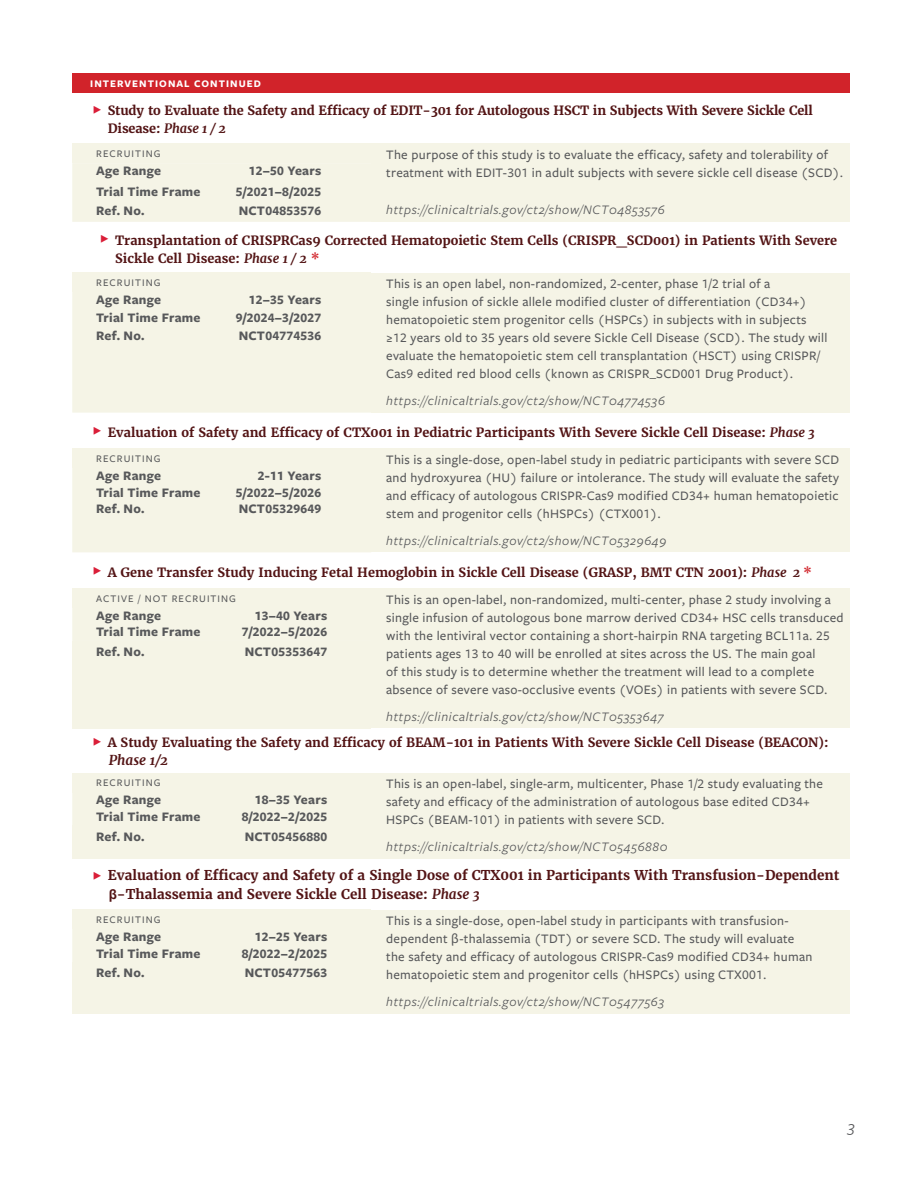
<style>
.page{position:relative;width:918px;height:1188px;background:#fff}
.page>*{position:absolute;margin:0;border:0;box-sizing:border-box;transform-origin:0 0}
.t1{font:italic 16.5px "Freight Sans Pro";color:#57585a}
.t2{font:500 13.5px/18px "Freight Sans Pro";letter-spacing:.02em;color:#57585a}
.t3{font:700 13.5px "Freight Sans Pro";letter-spacing:.02em;color:#57585a}
.t4{font:italic 13.5px "Freight Sans Pro";letter-spacing:.05em;color:#57585a}
.t5{font:700 13.5px/19.5px "Merriweather";color:#531415}
.t6{font:italic 700 13.5px "Merriweather";color:#531415}
.t7{font:700 12.75px/18px "Merriweather";color:#531415}
.t8{font:500 10.5px "Freight Sans Pro";letter-spacing:.1em;color:#57585a}
.t9{font:700 10.5px "Freight Sans Pro";letter-spacing:.1em;color:#fff}
.s1{font-family:"Freight Sans Pro";font-weight:500;font-size:13.5px;color:#da1e38}
.s2{font-style:italic}
.s3{color:#d1232a}
.s4{font-family:"Freight Sans Pro";font-weight:500;color:#da1e38}
.s5{font-family:"Arial"}
.s6{font-family:"Myriad Pro";font-weight:400}
</style>
<div class="page">
<div style="left:72px;top:144px;width:299px;height:19px;background:#f5f4e6"></div>
<div style="left:371px;top:144px;width:479px;height:78px;background:#f5f4e6"></div>
<svg style="left:72px;top:163px;width:299px;height:799px;fill:#f5f4e6"></svg>
<div style="left:72px;top:273px;width:299px;height:19px;background:#f5f4e6"></div>
<div style="left:371px;top:273px;width:479px;height:140px;background:#f5f4e6"></div>
<div style="left:72px;top:449px;width:299px;height:19px;background:#f5f4e6"></div>
<div style="left:371px;top:449px;width:479px;height:103px;background:#f5f4e6"></div>
<div style="left:72px;top:588px;width:299px;height:20px;background:#f5f4e6"></div>
<div style="left:371px;top:588px;width:479px;height:140px;background:#f5f4e6"></div>
<div style="left:72px;top:641px;width:299px;height:87px;background:#f5f4e6"></div>
<div style="left:72px;top:773px;width:299px;height:19px;background:#f5f4e6"></div>
<div style="left:371px;top:773px;width:479px;height:86px;background:#f5f4e6"></div>
<div style="left:72px;top:826px;width:299px;height:33px;background:#f5f4e6"></div>
<div style="left:72px;top:910px;width:299px;height:19px;background:#f5f4e6"></div>
<div style="left:371px;top:910px;width:479px;height:103px;background:#f5f4e6"></div>
<div style="left:72px;top:962px;width:299px;height:51px;background:#f5f4e6"></div>
<div style="left:72px;top:74px;width:778px;height:19px;background:#d1232a"></div>
<p class="t9" style="left:90px;top:76px;width:172px">INTERVENTIONAL CONTINUED</p>
<p class="t7" style="left:108px;top:102px;width:707px;text-indent:-16px"><span class="s1">F</span> Study to Evaluate the Safety and Efficacy of EDIT-301 for Autologous HSCT in Subjects With Severe Sickle Cell<br>Disease: <span class="s2">Phase 1 / 2</span></p>
<p class="t8" style="left:96px;top:146px;width:66px">RECRUITING</p>
<p class="t2" style="left:386px;top:145px;width:458px">The purpose of this study is to evaluate the efficacy, safety and tolerability of treatment with EDIT-301 in adult subjects with severe sickle cell disease (SCD).</p>
<p class="t4" style="left:386px;top:201px;width:280px">https://clinicaltrials.gov/ct2/show/NCT04853576</p>
<p class="t3" style="left:96px;top:162px;width:66px">Age Range</p>
<p class="t3" style="left:249px;top:162px;width:74px">12–50 Years</p>
<p class="t3" style="left:96px;top:183px;width:106px">Trial Time Frame</p>
<p class="t3" style="left:236px;top:183px;width:87px">5/2021–8/2025</p>
<p class="t3" style="left:96px;top:201px;width:50px">Ref. No.</p>
<p class="t3" style="left:239px;top:201px;width:84px">NCT04853576</p>
<p class="t7" style="left:115px;top:231px;width:724px;text-indent:-16px"><span class="s1">F</span> Transplantation of CRISPRCas9 Corrected Hematopoietic Stem Cells (CRISPR_SCD001) in Patients With Severe<br>Sickle Cell Disease: <span class="s2">Phase 1 / 2</span> <span class="s3">*</span></p>
<p class="t8" style="left:96px;top:276px;width:66px">RECRUITING</p>
<p class="t2" style="left:386px;top:274px;width:443px">This is an open label, non-randomized, 2-center, phase 1/2 trial of a<br>single infusion of sickle allele modified cluster of differentiation (CD34+) hematopoietic stem progenitor cells (HSPCs) in subjects with in subjects ≥12 years old to 35 years old severe Sickle Cell Disease (SCD). The study will evaluate the hematopoietic stem cell transplantation (HSCT) using CRISPR/ Cas9 edited red blood cells (known as CRISPR_SCD001 Drug Product).</p>
<p class="t4" style="left:386px;top:392px;width:280px">https://clinicaltrials.gov/ct2/show/NCT04774536</p>
<p class="t3" style="left:96px;top:291px;width:66px">Age Range</p>
<p class="t3" style="left:249px;top:291px;width:74px">12–35 Years</p>
<p class="t3" style="left:96px;top:309px;width:106px">Trial Time Frame</p>
<p class="t3" style="left:236px;top:309px;width:87px">9/2024–3/2027</p>
<p class="t3" style="left:96px;top:327px;width:50px">Ref. No.</p>
<p class="t3" style="left:239px;top:327px;width:84px">NCT04774536</p>
<p class="t7" style="left:92px;top:423px;width:725px"><span class="s1">F</span> Evaluation of Safety and Efficacy of CTX001 in Pediatric Participants With Severe Sickle Cell Disease: <span class="s2">Phase 3</span></p>
<p class="t8" style="left:96px;top:451px;width:66px">RECRUITING</p>
<p class="t2" style="left:386px;top:450px;width:454px;text-align:justify">This is a single-dose, open-label study in pediatric participants with severe SCD and hydroxyurea (HU) failure or intolerance. The study will evaluate the safety and efficacy of autologous CRISPR-Cas9 modified CD34+ human hematopoietic stem and progenitor cells (hHSPCs) (CTX001).</p>
<p class="t4" style="left:386px;top:532px;width:282px">https://clinicaltrials.gov/ct2/show/NCT05329649</p>
<p class="t3" style="left:96px;top:466px;width:66px">Age Range</p>
<p class="t3" style="left:258px;top:466px;width:65px">2-11 Years</p>
<p class="t3" style="left:96px;top:483px;width:106px">Trial Time Frame</p>
<p class="t3" style="left:236px;top:483px;width:87px">5/2022–5/2026</p>
<p class="t3" style="left:96px;top:500px;width:50px">Ref. No.</p>
<p class="t3" style="left:239px;top:500px;width:84px">NCT05329649</p>
<p class="t7" style="left:92px;top:563px;width:721px"><span class="s1">F</span> A Gene Transfer Study Inducing Fetal Hemoglobin in Sickle Cell Disease (GRASP, BMT CTN 2001): <span class="s2">Phase 2</span> <span class="s3">*</span></p>
<p class="t8" style="left:96px;top:591px;width:141px">ACTIVE / NOT RECRUITING</p>
<p class="t2" style="left:386px;top:590px;width:459px">This is an open-label, non-randomized, multi-center, phase 2 study involving a single infusion of autologous bone marrow derived CD34+ HSC cells transduced with the lentiviral vector containing a short-hairpin RNA targeting BCL11a. 25 patients ages 13 to 40 will be enrolled at sites across the US. The main goal<br>of this study is to determine whether the treatment will lead to a complete absence of severe vaso-occlusive events (VOEs) in patients with severe SCD.</p>
<p class="t4" style="left:386px;top:707px;width:279px">https://clinicaltrials.gov/ct2/show/NCT05353647</p>
<p class="t3" style="left:96px;top:606px;width:66px">Age Range</p>
<p class="t3" style="left:255px;top:606px;width:74px">13–40 Years</p>
<p class="t3" style="left:96px;top:623px;width:106px">Trial Time Frame</p>
<p class="t3" style="left:242px;top:623px;width:87px">7/2022–5/2026</p>
<p class="t3" style="left:96px;top:642px;width:50px">Ref. No.</p>
<p class="t3" style="left:245px;top:642px;width:84px">NCT05353647</p>
<p class="t7" style="left:92px;top:734px;width:738px"><span class="s1">F</span> A Study Evaluating the Safety and Efficacy of BEAM-101 in Patients With Severe Sickle Cell Disease (BEACON):</p>
<p class="t6" style="left:109px;top:752px;width:61px">Phase 1/2</p>
<p class="t8" style="left:96px;top:776px;width:66px">RECRUITING</p>
<p class="t2" style="left:386px;top:774px;width:438px">This is an open-label, single-arm, multicenter, Phase 1/2 study evaluating the safety and efficacy of the administration of autologous base edited CD34+<br>HSPCs (BEAM-101) in patients with severe SCD.</p>
<p class="t4" style="left:386px;top:838px;width:283px">https://clinicaltrials.gov/ct2/show/NCT05456880</p>
<p class="t3" style="left:96px;top:791px;width:66px">Age Range</p>
<p class="t3" style="left:255px;top:791px;width:74px">18–35 Years</p>
<p class="t3" style="left:96px;top:807px;width:106px">Trial Time Frame</p>
<p class="t3" style="left:242px;top:807px;width:87px">8/2022–2/2025</p>
<p class="t3" style="left:96px;top:827px;width:50px">Ref. No.</p>
<p class="t3" style="left:245px;top:827px;width:84px">NCT05456880</p>
<p class="t5" style="left:109px;top:865px;width:732px;text-indent:-17px"><span class="s4">F</span> Evaluation of Efficacy and Safety of a Single Dose of CTX001 in Participants With Transfusion-Dependent <span class="s5">β</span>-Thalassemia and Severe Sickle Cell Disease: <span class="s2">Phase 3</span></p>
<p class="t8" style="left:96px;top:912px;width:66px">RECRUITING</p>
<p class="t2" style="left:386px;top:911px;width:428px">This is a single-dose, open-label study in participants with transfusion&shy;dependent <span class="s6">β</span>-thalassemia (TDT) or severe SCD. The study will evaluate the safety and efficacy of autologous CRISPR-Cas9 modified CD34+ human hematopoietic stem and progenitor cells (hHSPCs) using CTX001.</p>
<p class="t4" style="left:386px;top:993px;width:280px">https://clinicaltrials.gov/ct2/show/NCT05477563</p>
<p class="t3" style="left:96px;top:927px;width:66px">Age Range</p>
<p class="t3" style="left:255px;top:927px;width:74px">12–25 Years</p>
<p class="t3" style="left:96px;top:944px;width:106px">Trial Time Frame</p>
<p class="t3" style="left:242px;top:944px;width:87px">8/2022–2/2025</p>
<p class="t3" style="left:96px;top:964px;width:50px">Ref. No.</p>
<p class="t3" style="left:245px;top:964px;width:84px">NCT05477563</p>
<p class="t1" style="left:848px;top:1116px;width:9px">3</p>
</div>
